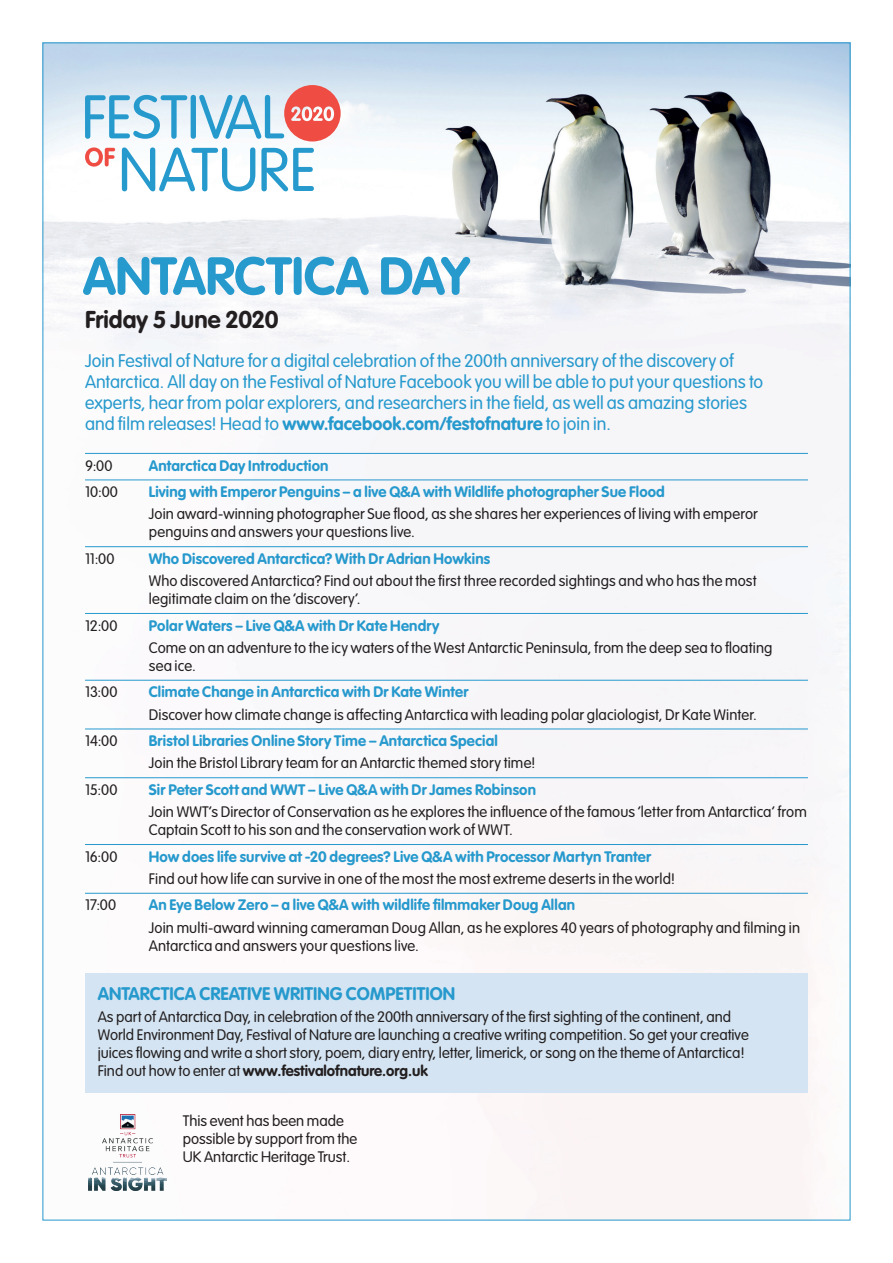
<style>
.page{position:relative;width:893px;height:1263px;background:#fff}
.page>*{position:absolute;margin:0;border:0;box-sizing:border-box;transform-origin:0 0}
.t1{font:700 52.5px "VAG Rounded LT";letter-spacing:-.005em;color:#2699cd}
.t2{font:700 24px "VAG Rounded LT";color:#231f20}
.t3{font:300 18px/21px "VAG Rounded LT";letter-spacing:.005em;color:#2699cd}
.t4{font:700 18px "VAG Rounded LT";color:#2699cd}
.t5{font:300 15px/18px "VAG Rounded LT";letter-spacing:.005em;color:#231f20}
.t6{font:700 15px "VAG Rounded LT";letter-spacing:.01em;color:#2699cd}
.s1{font-weight:700}
</style>
<div class="page">
<img style="left:45px;top:45px;width:803px;height:1173px">
<div style="left:85px;top:974px;width:723px;height:119px;background:#d4e4f2"></div>
<hr style="left:85px;top:453px;width:723px;height:1px;background:#2699cd">
<hr style="left:85px;top:480px;width:723px;height:1px;background:#2699cd">
<hr style="left:85px;top:546px;width:723px;height:1px;background:#2699cd">
<hr style="left:85px;top:613px;width:723px;height:1px;background:#2699cd">
<hr style="left:85px;top:680px;width:723px;height:1px;background:#2699cd">
<hr style="left:85px;top:729px;width:723px;height:1px;background:#2699cd">
<hr style="left:85px;top:777px;width:723px;height:1px;background:#2699cd">
<hr style="left:85px;top:844px;width:723px;height:1px;background:#2699cd">
<hr style="left:85px;top:893px;width:723px;height:1px;background:#2699cd">
<svg style="left:122px;top:147px;width:192px;height:44px"></svg>
<svg style="left:85px;top:147px;width:30px;height:20px"></svg>
<svg style="left:85px;top:85px;width:256px;height:56px"></svg>
<img style="left:89px;top:1114px;width:78px;height:77px">
<h1 class="t1" style="left:83px;top:245px;width:388px">ANTARCTICA DAY</h1>
<h2 class="t2" style="left:85px;top:306px;width:195px">Friday 5 June 2020</h2>
<p class="t3" style="left:85px;top:350px;width:680px">Join Festival of Nature for a digital celebration of the 200th anniversary of the discovery of Antarctica. All day on the Festival of Nature Facebook you will be able to put your questions to experts, hear from polar explorers, and researchers in the field, as well as amazing stories and film releases! Head to <span class="s1">www.facebook.com/festofnature</span> to join in.</p>
<p class="t5" style="left:85px;top:457px;width:29px">9:00</p>
<p class="t6" style="left:149px;top:457px;width:181px">Antarctica Day Introduction</p>
<p class="t5" style="left:85px;top:483px;width:34px">10:00</p>
<p class="t6" style="left:149px;top:483px;width:518px">Living with Emperor Penguins – a live Q&amp;A with Wildlife photographer Sue Flood</p>
<p class="t5" style="left:149px;top:506px;width:611px">Join award-winning photographer Sue flood, as she shares her experiences of living with emperor penguins and answers your questions live.</p>
<p class="t5" style="left:85px;top:550px;width:31px">11:00</p>
<p class="t6" style="left:149px;top:550px;width:343px">Who Discovered Antarctica? With Dr Adrian Howkins</p>
<p class="t5" style="left:149px;top:572px;width:609px">Who discovered Antarctica? Find out about the first three recorded sightings and who has the most legitimate claim on the ‘discovery’.</p>
<p class="t5" style="left:85px;top:617px;width:34px">12:00</p>
<p class="t6" style="left:149px;top:617px;width:292px">Polar Waters – Live Q&amp;A with Dr Kate Hendry</p>
<p class="t5" style="left:149px;top:639px;width:625px">Come on an adventure to the icy waters of the West Antarctic Peninsula, from the deep sea to floating sea ice.</p>
<p class="t5" style="left:85px;top:684px;width:34px">13:00</p>
<p class="t6" style="left:149px;top:683px;width:321px">Climate Change in Antarctica with Dr Kate Winter</p>
<p class="t5" style="left:149px;top:706px;width:610px">Discover how climate change is affecting Antarctica with leading polar glaciologist, Dr Kate Winter.</p>
<p class="t5" style="left:85px;top:732px;width:34px">14:00</p>
<p class="t6" style="left:149px;top:732px;width:351px">Bristol Libraries Online Story Time – Antarctica Special</p>
<p class="t5" style="left:149px;top:755px;width:388px">Join the Bristol Library team for an Antarctic themed story time!</p>
<p class="t5" style="left:85px;top:781px;width:34px">15:00</p>
<p class="t6" style="left:149px;top:781px;width:389px">Sir Peter Scott and WWT – Live Q&amp;A with Dr James Robinson</p>
<p class="t5" style="left:149px;top:803px;width:660px">Join WWT’s Director of Conservation as he explores the influence of the famous ‘letter from Antarctica’ from<br>Captain Scott to his son and the conservation work of WWT.</p>
<p class="t5" style="left:85px;top:848px;width:34px">16:00</p>
<p class="t6" style="left:149px;top:848px;width:504px">How does life survive at -20 degrees? Live Q&amp;A with Processor Martyn Tranter</p>
<p class="t5" style="left:149px;top:870px;width:528px">Find out how life can survive in one of the most the most extreme deserts in the world!</p>
<p class="t5" style="left:85px;top:897px;width:33px">17:00</p>
<p class="t6" style="left:149px;top:896px;width:428px">An Eye Below Zero – a live Q&amp;A with wildlife filmmaker Doug Allan</p>
<p class="t5" style="left:149px;top:919px;width:653px">Join multi-award winning cameraman Doug Allan, as he explores 40 years of photography and filming in<br>Antarctica and answers your questions live.</p>
<p class="t4" style="left:98px;top:983px;width:359px">ANTARCTICA CREATIVE WRITING COMPETITION</p>
<p class="t5" style="left:98px;top:1009px;width:652px">As part of Antarctica Day, in celebration of the 200th anniversary of the first sighting of the continent, and World Environment Day, Festival of Nature are launching a creative writing competition. So get your creative juices flowing and write a short story, poem, diary entry, letter, limerick, or song on the theme of Antarctica!<br>Find out how to enter at <span class="s1">www.festivalofnature.org.uk</span></p>
<p class="t5" style="left:183px;top:1112px;width:176px">This event has been made possible by support from the<br>UK Antarctic Heritage Trust.</p>
</div>
